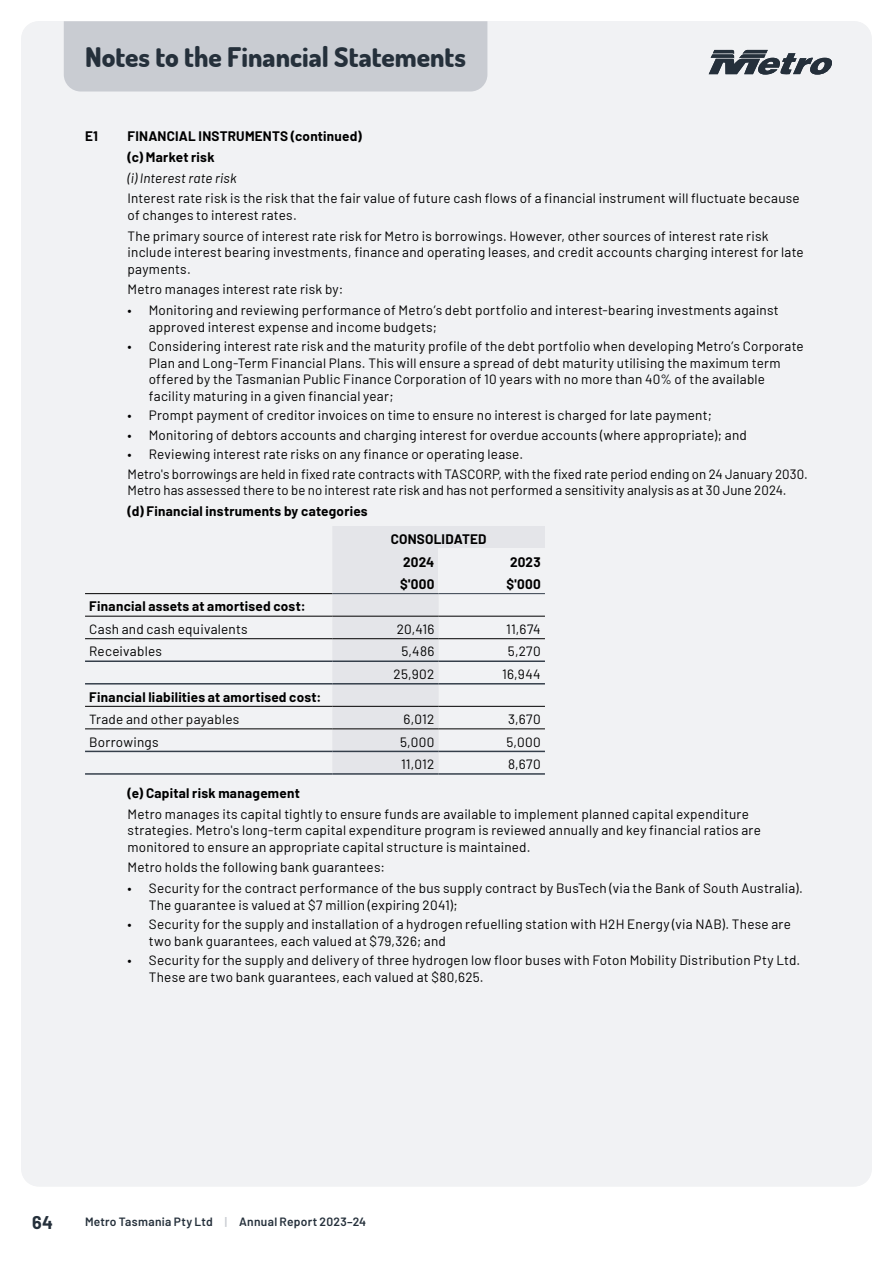
<style>
.page{position:relative;width:893px;height:1263px;background:#fff}
.page>*{position:absolute;margin:0;border:0;box-sizing:border-box;transform-origin:0 0}
.t1{font:800 27px "Dosis";color:#25303b}
.t2{font:700 18px "Barlow";color:#25303b}
.Body__Financials{font:13.5px/16.5px "Barlow";letter-spacing:.015em;color:#000}
.Body__Financials-2{font:700 13.5px "Barlow";letter-spacing:.02em;color:#000}
.Table_Right__Financials{font:13.5px "Barlow";letter-spacing:.02em;color:#000}
.Body__Financials-3{font:italic 13.5px "Barlow";letter-spacing:.015em;color:#000}
.Table_Head__Financials{font:700 13.5px "Barlow";letter-spacing:.015em;color:#000}
.Body__Financials-4{font:13.2px "Barlow";letter-spacing:.02em;color:#000}
.t3{font:600 12px "Barlow";letter-spacing:.025em;color:#25303b}
.s1{color:#c9ccd2}
</style>
<div class="page">
<div style="left:21px;top:21px;width:851px;height:1165px;background:#f1f2f4;border-radius:18px"></div>
<div style="left:64px;top:21px;width:423px;height:71px;background:#c9ccd2"></div>
<svg style="left:709px;top:50px;width:123px;height:25px"></svg>
<svg style="left:332px;top:526px;width:213px;height:247px;fill:#e4e5e9"></svg>
<div style="left:439px;top:548px;width:106px;height:23px;background:#f1f2f4"></div>
<div style="left:439px;top:571px;width:106px;height:23px;background:#f1f2f4"></div>
<hr style="left:85px;top:593px;width:247px;height:1px;background:#000">
<hr style="left:85px;top:616px;width:247px;height:1px;background:#000">
<hr style="left:332px;top:616px;width:107px;height:1px;background:#000">
<hr style="left:439px;top:616px;width:106px;height:1px;background:#000">
<hr style="left:85px;top:638px;width:247px;height:1px;background:#000">
<hr style="left:332px;top:638px;width:107px;height:1px;background:#000">
<hr style="left:439px;top:638px;width:106px;height:1px;background:#000">
<hr style="left:85px;top:706px;width:247px;height:1px;background:#000">
<hr style="left:332px;top:706px;width:107px;height:1px;background:#000">
<hr style="left:439px;top:706px;width:106px;height:1px;background:#000">
<hr style="left:85px;top:729px;width:247px;height:1px;background:#000">
<hr style="left:332px;top:729px;width:107px;height:1px;background:#000">
<hr style="left:439px;top:729px;width:106px;height:1px;background:#000">
<hr style="left:85px;top:660px;width:247px;height:2px;background:#353f4b">
<hr style="left:332px;top:660px;width:107px;height:2px;background:#353f4b">
<hr style="left:439px;top:660px;width:106px;height:2px;background:#353f4b">
<hr style="left:85px;top:683px;width:247px;height:1px;background:#353f4b">
<hr style="left:332px;top:683px;width:107px;height:1px;background:#353f4b">
<hr style="left:439px;top:683px;width:106px;height:1px;background:#353f4b">
<hr style="left:85px;top:751px;width:247px;height:1px;background:#353f4b">
<hr style="left:85px;top:773px;width:247px;height:2px;background:#353f4b">
<hr style="left:332px;top:751px;width:107px;height:1px;background:#353f4b">
<hr style="left:332px;top:773px;width:107px;height:2px;background:#353f4b">
<hr style="left:439px;top:751px;width:106px;height:1px;background:#353f4b">
<hr style="left:439px;top:773px;width:106px;height:2px;background:#353f4b">
<hr style="left:332px;top:593px;width:107px;height:1px;background:#353f4b">
<hr style="left:439px;top:593px;width:106px;height:1px;background:#353f4b">
<h1 class="t1" style="left:85px;top:39px;width:383px">Notes to the Financial Statements</h1>
<p class="Body__Financials-2" style="left:85px;top:126px;width:14px">E1</p>
<p class="Body__Financials-2" style="left:128px;top:126px;width:236px">FINANCIAL INSTRUMENTS (continued)</p>
<p class="Body__Financials-2" style="left:128px;top:147px;width:89px">(c) Market risk</p>
<p class="Body__Financials-3" style="left:128px;top:168px;width:111px">(i) Interest rate risk</p>
<p class="Body__Financials" style="left:128px;top:189px;width:674px">Interest rate risk is the risk that the fair value of future cash flows of a financial instrument will fluctuate because of changes to interest rates.</p>
<p class="Body__Financials" style="left:128px;top:226px;width:678px">The primary source of interest rate risk for Metro is borrowings. However, other sources of interest rate risk include interest bearing investments, finance and operating leases, and credit accounts charging interest for late payments.</p>
<p class="Body__Financials" style="left:128px;top:280px;width:217px">Metro manages interest rate risk by:</p>
<p class="Body__Financials" style="left:149px;top:301px;width:631px;text-indent:-21px">• Monitoring and reviewing performance of Metro’s debt portfolio and interest-bearing investments against approved interest expense and income budgets;</p>
<p class="Body__Financials" style="left:149px;top:337px;width:656px;text-indent:-21px">• Considering interest rate risk and the maturity profile of the debt portfolio when developing Metro’s Corporate Plan and Long-Term Financial Plans. This will ensure a spread of debt maturity utilising the maximum term offered by the Tasmanian Public Finance Corporation of 10 years with no more than 40% of the available facility maturing in a given financial year;</p>
<p class="Body__Financials" style="left:128px;top:406px;width:586px">• Prompt payment of creditor invoices on time to ensure no interest is charged for late payment;</p>
<p class="Body__Financials" style="left:128px;top:425px;width:621px">• Monitoring of debtors accounts and charging interest for overdue accounts (where appropriate); and</p>
<p class="Body__Financials" style="left:128px;top:445px;width:397px">• Reviewing interest rate risks on any finance or operating lease.</p>
<p class="Body__Financials" style="left:128px;top:464px;width:682px">Metro's borrowings are held in fixed rate contracts with TASCORP, with the fixed rate period ending on 24 January 2030.<br>Metro has assessed there to be no interest rate risk and has not performed a sensitivity analysis as at 30 June 2024.</p>
<p class="Body__Financials-2" style="left:128px;top:501px;width:242px">(d) Financial instruments by categories</p>
<p class="Body__Financials-2" style="left:391px;top:529px;width:97px">CONSOLIDATED</p>
<p class="Table_Head__Financials" style="left:403px;top:552px;width:33px">2024</p>
<p class="Table_Head__Financials" style="left:510px;top:552px;width:32px">2023</p>
<p class="Table_Head__Financials" style="left:400px;top:574px;width:36px">$'000</p>
<p class="Table_Head__Financials" style="left:506px;top:574px;width:36px">$'000</p>
<p class="Body__Financials-2" style="left:89px;top:596px;width:218px">Financial assets at amortised cost:</p>
<p class="Body__Financials" style="left:89px;top:620px;width:160px">Cash and cash equivalents</p>
<p class="Table_Right__Financials" style="left:397px;top:619px;width:39px">20,416</p>
<p class="Table_Right__Financials" style="left:506px;top:619px;width:36px">11,674</p>
<p class="Body__Financials" style="left:89px;top:642px;width:74px">Receivables</p>
<p class="Table_Right__Financials" style="left:401px;top:642px;width:34px">5,486</p>
<p class="Table_Right__Financials" style="left:508px;top:642px;width:34px">5,270</p>
<p class="Table_Right__Financials" style="left:394px;top:664px;width:42px">25,902</p>
<p class="Table_Right__Financials" style="left:502px;top:664px;width:40px">16,944</p>
<p class="Body__Financials-2" style="left:89px;top:687px;width:234px">Financial liabilities at amortised cost:</p>
<p class="Body__Financials-4" style="left:89px;top:710px;width:152px">Trade and other payables</p>
<p class="Table_Right__Financials" style="left:404px;top:709px;width:32px">6,012</p>
<p class="Table_Right__Financials" style="left:508px;top:709px;width:34px">3,670</p>
<p class="Body__Financials" style="left:89px;top:732px;width:71px">Borrowings</p>
<p class="Table_Right__Financials" style="left:400px;top:732px;width:36px">5,000</p>
<p class="Table_Right__Financials" style="left:506px;top:732px;width:36px">5,000</p>
<p class="Table_Right__Financials" style="left:401px;top:754px;width:35px">11,012</p>
<p class="Table_Right__Financials" style="left:508px;top:754px;width:34px">8,670</p>
<p class="Body__Financials-2" style="left:128px;top:783px;width:174px">(e) Capital risk management</p>
<p class="Body__Financials" style="left:128px;top:804px;width:635px">Metro manages its capital tightly to ensure funds are available to implement planned capital expenditure strategies. Metro's long-term capital expenditure program is reviewed annually and key financial ratios are monitored to ensure an appropriate capital structure is maintained.</p>
<p class="Body__Financials" style="left:128px;top:858px;width:259px">Metro holds the following bank guarantees:</p>
<p class="Body__Financials" style="left:149px;top:879px;width:656px;text-indent:-21px">• Security for the contract performance of the bus supply contract by BusTech (via the Bank of South Australia).<br>The guarantee is valued at $7 million (expiring 2041);</p>
<p class="Body__Financials" style="left:149px;top:915px;width:644px;text-indent:-21px">• Security for the supply and installation of a hydrogen refuelling station with H2H Energy (via NAB). These are two bank guarantees, each valued at $79,326; and</p>
<p class="Body__Financials" style="left:149px;top:951px;width:653px;text-indent:-21px">• Security for the supply and delivery of three hydrogen low floor buses with Foton Mobility Distribution Pty Ltd.<br>These are two bank guarantees, each valued at $80,625.</p>
<h2 class="t2" style="left:32px;top:1210px;width:22px">64</h2>
<p class="t3" style="left:85px;top:1213px;width:283px">Metro Tasmania Pty Ltd <span class="s1">|</span> Annual Report 2023–24</p>
</div>
